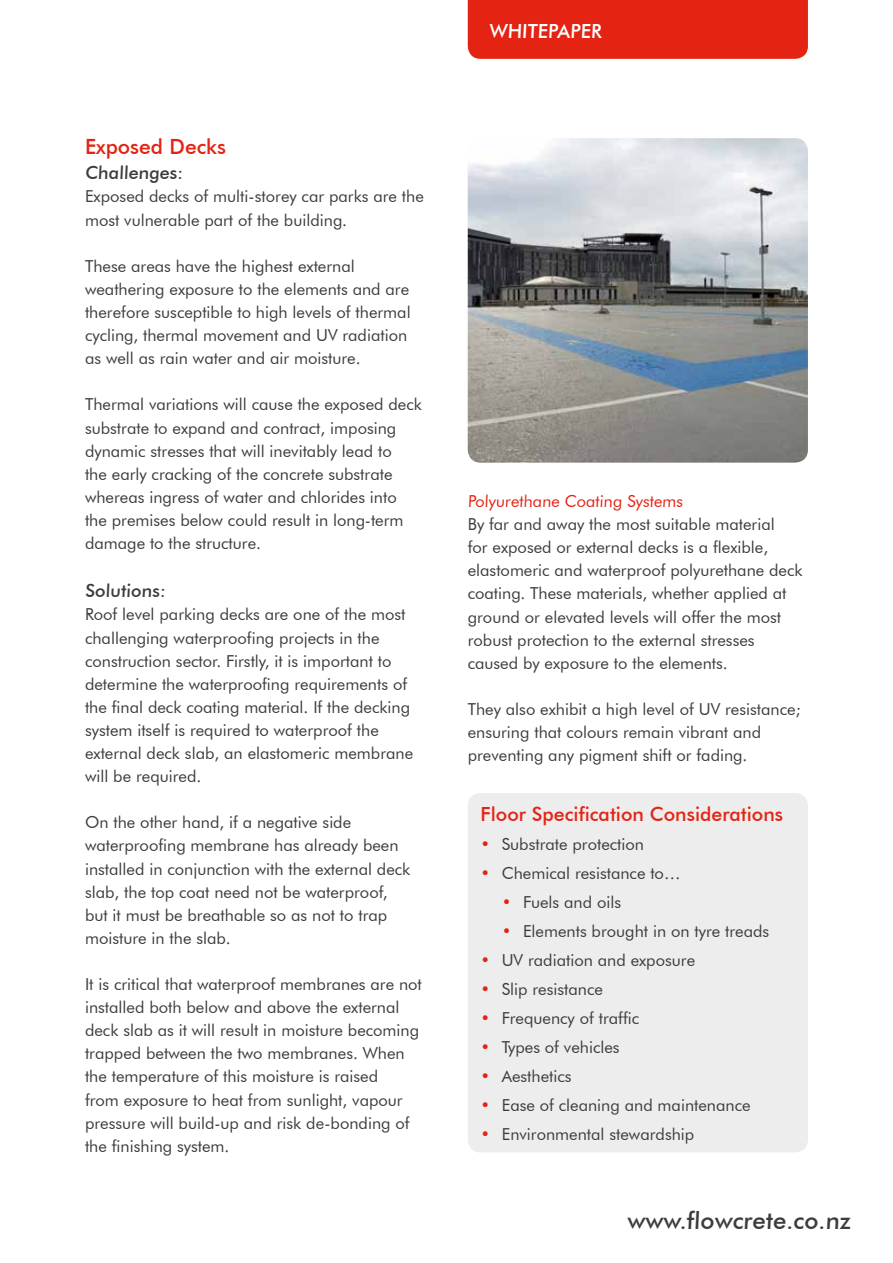
<style>
.page{position:relative;width:893px;height:1263px;background:#fff}
.page>*{position:absolute;margin:0;border:0;box-sizing:border-box;transform-origin:0 0}
.t1{font:500 24px "Futura BT";color:#3c3c3b}
.t2{font:500 21px "Futura BT";color:#e42313}
.t3{font:500 19.5px "Futura BT";color:#e42313}
.t4{font:500 19.5px "Futura BT";color:#fff}
.t5{font:500 18px "Futura BT";color:#3c3c3b}
.t6{font:16.5px/23.1px "Futura BT";color:#3c3c3b}
.t7{font:16.5px "Futura BT";color:#e42313}
.s1{font-weight:300;color:#e42313}
</style>
<div class="page">
<div style="left:468px;top:0;width:340px;height:59px;background:#e42313"></div>
<div style="left:468px;top:793px;width:340px;height:359px;background:#ededed;border-radius:13px"></div>
<img style="left:468px;top:138px;width:340px;height:325px">
<p class="t2" style="left:85px;top:134px;width:142px">Exposed Decks</p>
<p class="t5" style="left:85px;top:162px;width:101px">Challenges:</p>
<p class="t6" style="left:85px;top:185px;width:340px">Exposed decks of multi-storey car parks are the most vulnerable part of the building.</p>
<p class="t6" style="left:85px;top:254px;width:327px">These areas have the highest external weathering exposure to the elements and are therefore susceptible to high levels of thermal cycling, thermal movement and UV radiation as well as rain water and air moisture.</p>
<p class="t6" style="left:85px;top:393px;width:338px">Thermal variations will cause the exposed deck substrate to expand and contract, imposing dynamic stresses that will inevitably lead to<br>the early cracking of the concrete substrate whereas ingress of water and chlorides into the premises below could result in long-term damage to the structure.</p>
<p class="t5" style="left:85px;top:580px;width:83px">Solutions:</p>
<p class="t6" style="left:85px;top:603px;width:330px">Roof level parking decks are one of the most challenging waterproofing projects in the construction sector. Firstly, it is important to determine the waterproofing requirements of the final deck coating material. If the decking system itself is required to waterproof the external deck slab, an elastomeric membrane will be required.</p>
<p class="t6" style="left:85px;top:811px;width:327px">On the other hand, if a negative side waterproofing membrane has already been installed in conjunction with the external deck slab, the top coat need not be waterproof, but it must be breathable so as not to trap moisture in the slab.</p>
<p class="t6" style="left:85px;top:972px;width:338px">It is critical that waterproof membranes are not installed both below and above the external deck slab as it will result in moisture becoming trapped between the two membranes. When the temperature of this moisture is raised<br>from exposure to heat from sunlight, vapour pressure will build-up and risk de-bonding of the finishing system.</p>
<p class="t4" style="left:489px;top:19px;width:114px">WHITEPAPER</p>
<p class="t7" style="left:468px;top:491px;width:218px">Polyurethane Coating Systems</p>
<p class="t6" style="left:468px;top:513px;width:336px">By far and away the most suitable material<br>for exposed or external decks is a flexible, elastomeric and waterproof polyurethane deck coating. These materials, whether applied at ground or elevated levels will offer the most robust protection to the external stresses caused by exposure to the elements.</p>
<p class="t6" style="left:468px;top:697px;width:335px">They also exhibit a high level of UV resistance; ensuring that colours remain vibrant and preventing any pigment shift or fading.</p>
<p class="t3" style="left:480px;top:802px;width:304px">Floor Specification Considerations</p>
<p class="t6" style="left:480px;top:832px;width:165px"><span class="s1">•</span> Substrate protection</p>
<p class="t6" style="left:480px;top:861px;width:201px"><span class="s1">•</span> Chemical resistance to…</p>
<p class="t6" style="left:502px;top:890px;width:121px"><span class="s1">•</span> Fuels and oils</p>
<p class="t6" style="left:502px;top:919px;width:269px"><span class="s1">•</span> Elements brought in on tyre treads</p>
<p class="t6" style="left:480px;top:948px;width:216px"><span class="s1">•</span> UV radiation and exposure</p>
<p class="t6" style="left:480px;top:977px;width:124px"><span class="s1">•</span> Slip resistance</p>
<p class="t6" style="left:480px;top:1006px;width:160px"><span class="s1">•</span> Frequency of traffic</p>
<p class="t6" style="left:480px;top:1035px;width:141px"><span class="s1">•</span> Types of vehicles</p>
<p class="t6" style="left:480px;top:1064px;width:93px"><span class="s1">•</span> Aesthetics</p>
<p class="t6" style="left:480px;top:1093px;width:272px"><span class="s1">•</span> Ease of cleaning and maintenance</p>
<p class="t6" style="left:480px;top:1122px;width:215px"><span class="s1">•</span> Environmental stewardship</p>
<h1 class="t1" style="left:627px;top:1206px;width:226px">www.flowcrete.co.nz</h1>
</div>
